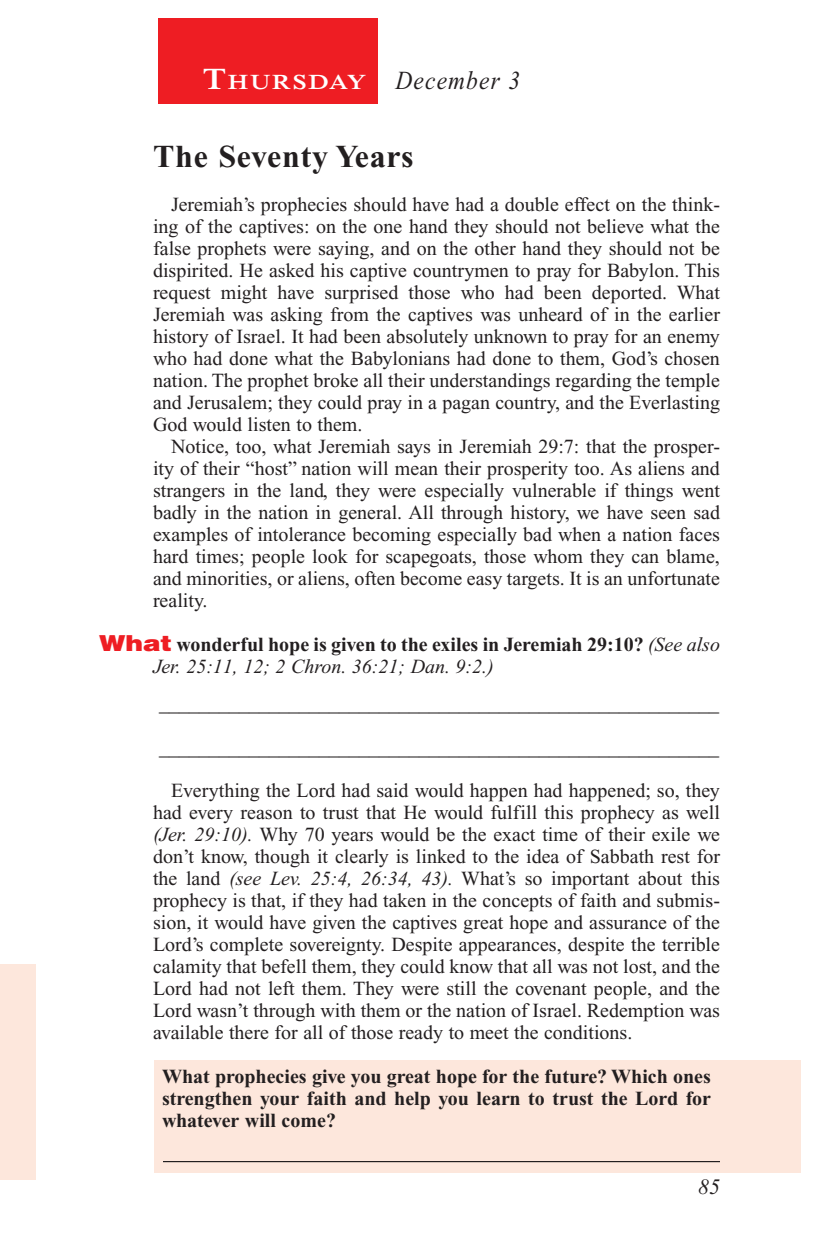
<style>
.page{position:relative;width:819px;height:1260px;background:#fff}
.page>*{position:absolute;margin:0;border:0;box-sizing:border-box;transform-origin:0 0}
.Head{font:700 32px "Times New Roman PS Std";letter-spacing:.025em;color:#231f20}
.Lesson_Dates{font:italic 26px "Times New Roman PS Std";letter-spacing:.05em;color:#231f20;scale:.9 1}
.t1{font:italic 22px "Times New Roman PS Std";color:#231f20}
.Daily_Header{font:600 21px "Times NRMT Std";letter-spacing:.07em;color:#fff;scale:1.1 1}
.Body{font:20px/22px "Times New Roman PS Std";color:#231f20;text-align:justify}
.x-screened_box-text{font:700 20px/22px "Times New Roman PS Std";color:#231f20;text-align:justify}
.Question{font:700 20px/22px "Times New Roman PS Std";color:#231f20}
.Blank_Lines_SB{font:20px "Times New Roman PS Std";color:#231f20}
.Blank_Lines{font:20px "Times New Roman PS Std";color:#231f20}
.s1{font-size:30px}
.s2{font-family:"Helvetica LT Std";font-weight:900;font-size:22px;color:#ee1d23}
.s3{font-weight:400;font-style:italic}
.s4{font-style:italic}
</style>
<div class="page">
<div style="left:158px;top:18px;width:220px;height:86px;background:#ee1d23"></div>
<div style="left:155px;top:1061px;width:646px;height:112px;background:#fde7dc"></div>
<div style="left:0;top:964px;width:36px;height:216px;background:#fde7dc"></div>
<hr style="left:163px;top:1161px;width:557px;height:1px;background:#231f20">
<p class="Daily_Header" style="left:203px;top:70px;width:150px"><span class="s1">T</span>HURSDAY</p>
<p class="Lesson_Dates" style="left:396px;top:66px;width:140px">December 3</p>
<p class="Head" style="left:153px;top:138px;width:262px">The Seventy Years</p>
<p class="Body" style="left:153px;top:193px;width:569px;text-indent:18px">Jeremiah’s prophecies should have had a double effect on the think&shy;ing of the captives: on the one hand they should not believe what the false prophets were saying, and on the other hand they should not be dispirited. He asked his captive countrymen to pray for Babylon. This request might have surprised those who had been deported. What Jeremiah was asking from the captives was unheard of in the earlier history of Israel. It had been absolutely unknown to pray for an enemy who had done what the Babylonians had done to them, God’s chosen nation. The prophet broke all their understandings regarding the temple and Jerusalem; they could pray in a pagan country, and the Everlasting God would listen to them.</p>
<p class="Body" style="left:153px;top:435px;width:569px;text-indent:18px">Notice, too, what Jeremiah says in Jeremiah 29:7: that the prosper&shy;ity of their “host” nation will mean their prosperity too. As aliens and strangers in the land, they were especially vulnerable if things went badly in the nation in general. All through history, we have seen sad examples of intolerance becoming especially bad when a nation faces hard times; people look for scapegoats, those whom they can blame, and minorities, or aliens, often become easy targets. It is an unfortunate reality.</p>
<p class="Question" style="left:153px;top:633px;width:568px;text-indent:-54px"><span class="s2">What</span> wonderful hope is given to the exiles in Jeremiah 29:10? <span class="s3">(See also<br>Jer. 25:11, 12; 2 Chron. 36:21; Dan. 9:2.)</span></p>
<p class="Blank_Lines_SB" style="left:159px;top:693px;width:561px">________________________________________________________</p>
<p class="Blank_Lines" style="left:159px;top:737px;width:561px">________________________________________________________</p>
<p class="Body" style="left:153px;top:779px;width:569px;text-indent:18px">Everything the Lord had said would happen had happened; so, they had every reason to trust that He would fulfill this prophecy as well <span class="s4">(Jer. 29:10).</span> Why 70 years would be the exact time of their exile we don’t know, though it clearly is linked to the idea of Sabbath rest for the land <span class="s4">(see Lev. 25:4, 26:34, 43).</span> What’s so important about this prophecy is that, if they had taken in the concepts of faith and submis&shy;sion, it would have given the captives great hope and assurance of the Lord’s complete sovereignty. Despite appearances, despite the terrible calamity that befell them, they could know that all was not lost, and the Lord had not left them. They were still the covenant people, and the Lord wasn’t through with them or the nation of Israel. Redemption was available there for all of those ready to meet the conditions.</p>
<p class="x-screened_box-text" style="left:162px;top:1065px;width:550px">What prophecies give you great hope for the future? Which ones strengthen your faith and help you learn to trust the Lord for whatever will come?</p>
<p class="t1" style="left:698px;top:1175px;width:23px">85</p>
</div>
